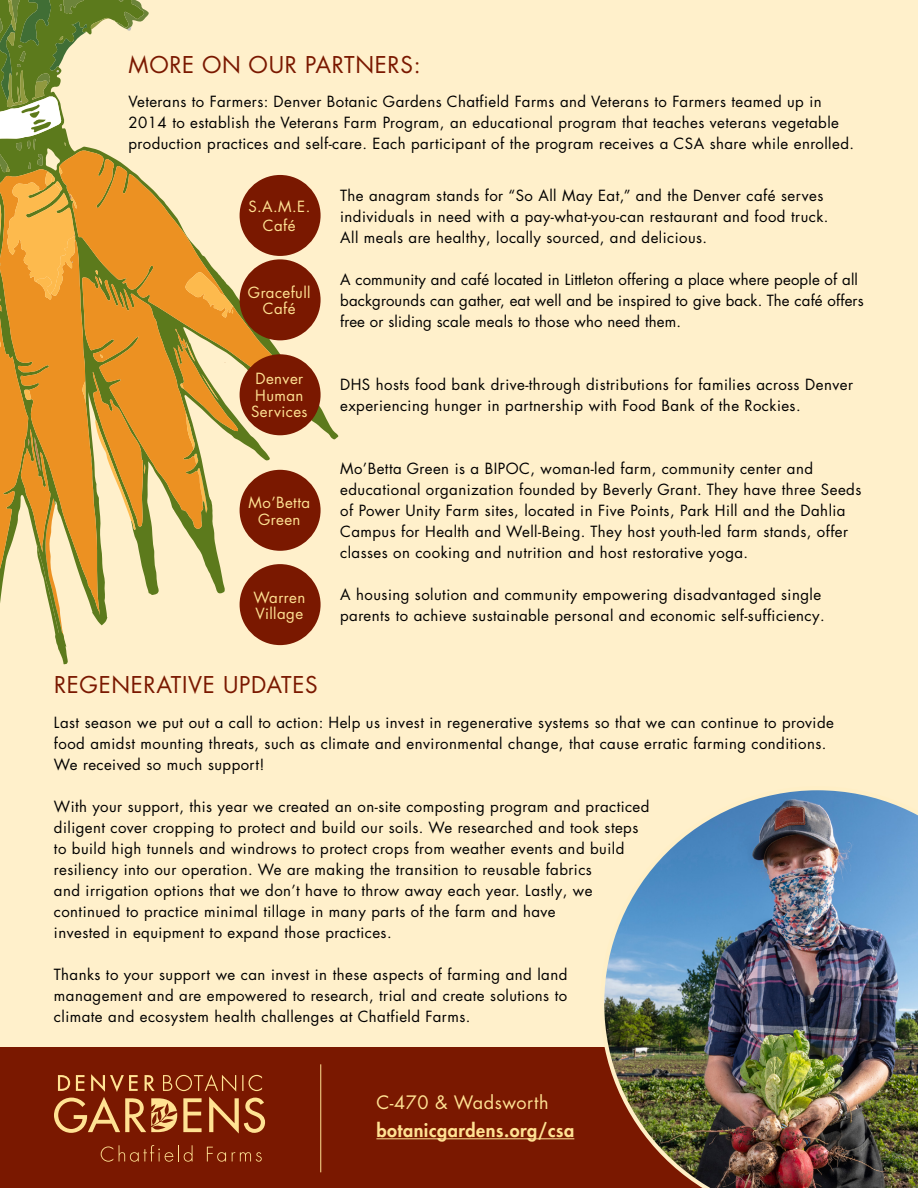
<style>
.page{position:relative;width:918px;height:1188px;background:#fff0cb}
.page>*{position:absolute;margin:0;border:0;box-sizing:border-box;transform-origin:0 0}
.t1{font:22.5px "Futura LT Pro";letter-spacing:.03em;color:#7a1800}
.t2{font:800 18px "Futura LT Pro";letter-spacing:.03em;color:#ffe293}
.t3{font:18px "Futura LT Pro";letter-spacing:.03em;color:#ffe293}
.t4{font:15px/21px "Futura LT Pro";letter-spacing:.03em;color:#000}
.t5{font:15px/21px "Futura LT Pro";letter-spacing:.01em;color:#000}
.t6{font:15px/16.5px "Futura LT Pro";letter-spacing:.03em;color:#ffe293;text-align:center}
</style>
<div class="page">
<svg style="left:0;top:0;width:339px;height:665px"></svg>
<div style="left:240px;top:354px;width:81px;height:81px;background:#7a1800;border-radius:50%"></div>
<div style="left:240px;top:259px;width:81px;height:81px;background:#7a1800;border-radius:50%"></div>
<div style="left:240px;top:470px;width:81px;height:81px;background:#7a1800;border-radius:50%"></div>
<div style="left:240px;top:564px;width:81px;height:81px;background:#7a1800;border-radius:50%"></div>
<div style="left:240px;top:175px;width:81px;height:81px;background:#7a1800;border-radius:50%"></div>
<div style="left:0;top:1048px;width:918px;height:140px;background:#7a1800"></div>
<img style="left:600px;top:790px;width:318px;height:398px">
<svg style="left:54px;top:1074px;width:211px;height:60px"></svg>
<svg style="left:101px;top:1146px;width:12px;height:16px"></svg>
<svg style="left:119px;top:1145px;width:74px;height:17px"></svg>
<svg style="left:207px;top:1147px;width:19px;height:15px"></svg>
<svg style="left:232px;top:1152px;width:30px;height:10px"></svg>
<hr style="left:376px;top:1138px;width:198px;height:1px;background:#ffe293">
<hr style="left:320px;top:1064px;width:1px;height:108px;background:#ffe293">
<h1 class="t1" style="left:129px;top:49px;width:294px">MORE ON OUR PARTNERS:</h1>
<p class="t4" style="left:129px;top:91px;width:727px">Veterans to Farmers: Denver Botanic Gardens Chatfield Farms and Veterans to Farmers teamed up in<br>2014 to establish the Veterans Farm Program, an educational program that teaches veterans vegetable production practices and self-care. Each participant of the program receives a CSA share while enrolled.</p>
<p class="t6" style="left:248px;top:196px;width:63px;line-height:19.5px">S.A.M.E.<br>Café</p>
<p class="t6" style="left:248px;top:284px;width:64px">Gracefull<br>Café</p>
<p class="t6" style="left:251px;top:371px;width:58px;text-align:left">Denver<br>Human<br>Services</p>
<p class="t6" style="left:249px;top:494px;width:63px">Mo’Betta<br>Green</p>
<p class="t6" style="left:253px;top:589px;width:53px;text-align:left">Warren<br>Village</p>
<p class="t4" style="left:340px;top:185px;width:490px">The anagram stands for “So All May Eat,” and the Denver café serves individuals in need with a pay-what-you-can restaurant and food truck.<br>All meals are healthy, locally sourced, and delicious.</p>
<p class="t5" style="left:340px;top:269px;width:525px">A community and café located in Littleton offering a place where people of all backgrounds can gather, eat well and be inspired to give back. The café offers free or sliding scale meals to those who need them.</p>
<p class="t4" style="left:340px;top:374px;width:514px">DHS hosts food bank drive-through distributions for families across Denver experiencing hunger in partnership with Food Bank of the Rockies.</p>
<p class="t4" style="left:340px;top:458px;width:523px">Mo’Betta Green is a BIPOC, woman-led farm, community center and educational organization founded by Beverly Grant. They have three Seeds of Power Unity Farm sites, located in Five Points, Park Hill and the Dahlia Campus for Health and Well-Being. They host youth-led farm stands, offer classes on cooking and nutrition and host restorative yoga.</p>
<p class="t4" style="left:340px;top:584px;width:486px">A housing solution and community empowering disadvantaged single parents to achieve sustainable personal and economic self-sufficiency.</p>
<h1 class="t1" style="left:54px;top:669px;width:265px">REGENERATIVE UPDATES</h1>
<p class="t4" style="left:54px;top:711px;width:781px">Last season we put out a call to action: Help us invest in regenerative systems so that we can continue to provide food amidst mounting threats, such as climate and environmental change, that cause erratic farming conditions.<br>We received so much support!</p>
<p class="t4" style="left:54px;top:795px;width:597px">With your support, this year we created an on-site composting program and practiced diligent cover cropping to protect and build our soils. We researched and took steps to build high tunnels and windrows to protect crops from weather events and build resiliency into our operation. We are making the transition to reusable fabrics<br>and irrigation options that we don’t have to throw away each year. Lastly, we continued to practice minimal tillage in many parts of the farm and have<br>invested in equipment to expand those practices.</p>
<p class="t4" style="left:54px;top:963px;width:515px;text-align:justify">Thanks to your support we can invest in these aspects of farming and land management and are empowered to research, trial and create solutions to climate and ecosystem health challenges at Chatfield Farms.</p>
<p class="t3" style="left:376px;top:1090px;width:174px">C-470 &amp; Wadsworth</p>
<p class="t2" style="left:376px;top:1117px;width:199px">botanicgardens.org/csa</p>
</div>
